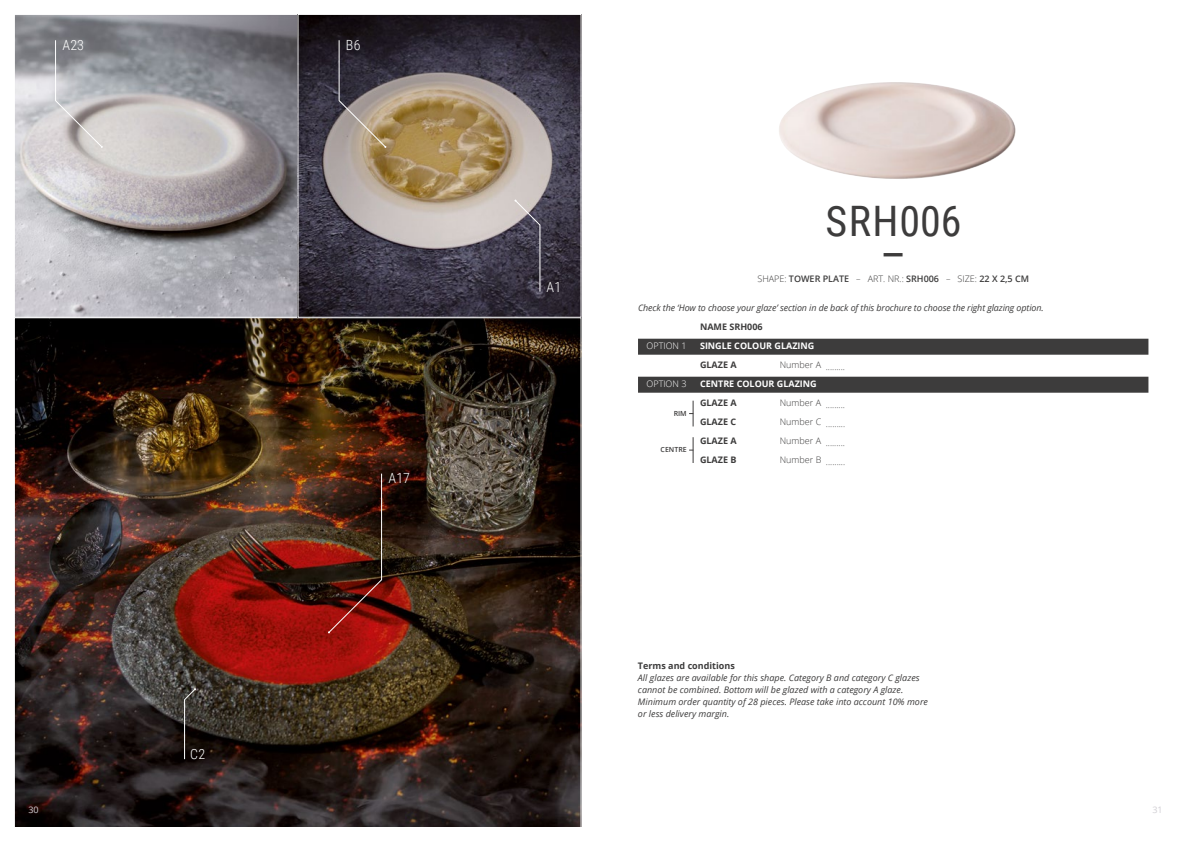
<style>
.page{position:relative;width:1191px;height:842px;background:#fff}
.page>*{position:absolute;margin:0;border:0;box-sizing:border-box;transform-origin:0 0}
.t1{font:46px "Roboto Condensed";color:#3d3c3c}
.t2{font:42px "Roboto Condensed";letter-spacing:.02em;color:#3d3c3c}
.t3{font:300 14px "Roboto Condensed";letter-spacing:.02em;color:#fff}
.t4{font:italic 9px/12px "Open Sans";color:#3d3c3c}
.t5{font:300 9px "Open Sans";color:#3d3c3c}
.t6{font:700 9px "Open Sans";color:#3d3c3c}
.t7{font:600 9px "Open Sans";color:#3d3c3c}
.t8{font:700 9px "Open Sans";color:#fff}
.t9{font:300 9px "Open Sans";color:#fff}
.t10{font:9px "Open Sans";color:#d1cfd4}
.t11{font:600 7px "Open Sans";color:#3d3c3c}
.s1{font-weight:300}
</style>
<div class="page">
<img style="left:16px;top:319px;width:563px;height:507px">
<svg style="left:16px;top:16px;width:280px;height:299px;background:#a6a4a8"></svg>
<div style="left:14px;top:14px;width:284px;height:303px;border:1px solid #fff"></div>
<svg style="left:300px;top:16px;width:279px;height:299px;background:#655b5a"></svg>
<svg style="left:514px;top:200px;width:26px;height:92px;background:#595460"></svg>
<svg style="left:55px;top:40px;width:48px;height:108px;background:#b1b0b2"></svg>
<svg style="left:338px;top:40px;width:48px;height:108px;background:#6c6361"></svg>
<img style="left:328px;top:473px;width:54px;height:160px">
<svg style="left:184px;top:688px;width:12px;height:72px"></svg>
<img style="left:779px;top:82px;width:237px;height:97px">
<div style="left:638px;top:339px;width:510px;height:16px;background:#3d3c3c"></div>
<div style="left:638px;top:377px;width:510px;height:16px;background:#3d3c3c"></div>
<svg style="left:689px;top:401px;width:5px;height:25px"></svg>
<svg style="left:689px;top:437px;width:5px;height:26px"></svg>
<h3 class="t3" style="left:62px;top:35px;width:23px">A23</h3>
<h3 class="t3" style="left:346px;top:35px;width:16px">B6</h3>
<h3 class="t3" style="left:190px;top:744px;width:16px">C2</h3>
<h3 class="t3" style="left:388px;top:468px;width:23px">A17</h3>
<h3 class="t3" style="left:546px;top:277px;width:16px">A1</h3>
<h2 class="t2" style="left:825px;top:191px;width:138px">SRH006</h2>
<p class="t7" style="left:757px;top:272px;width:273px"><span class="s1">SHAPE:</span> TOWER PLATE <span class="s1">– ART. NR.:</span> SRH006 <span class="s1">– SIZE:</span> 22 X 2,5 CM</p>
<h1 class="t1" style="left:880px;top:222px;width:28px">–</h1>
<p class="t4" style="left:638px;top:302px;width:407px">Check the ‘How to choose your glaze’ section in de back of this brochure to choose the right glazing option.</p>
<p class="t6" style="left:700px;top:321px;width:64px">NAME SRH006</p>
<p class="t9" style="left:646px;top:340px;width:41px">OPTION 1</p>
<p class="t8" style="left:700px;top:340px;width:116px">SINGLE COLOUR GLAZING</p>
<p class="t6" style="left:700px;top:359px;width:38px">GLAZE A</p>
<p class="t5" style="left:780px;top:361px;width:67px">Number A .........</p>
<p class="t9" style="left:646px;top:378px;width:41px">OPTION 3</p>
<p class="t8" style="left:700px;top:378px;width:118px">CENTRE COLOUR GLAZING</p>
<p class="t6" style="left:700px;top:397px;width:38px">GLAZE A</p>
<p class="t5" style="left:780px;top:399px;width:67px">Number A .........</p>
<p class="t6" style="left:700px;top:416px;width:38px">GLAZE C</p>
<p class="t5" style="left:780px;top:418px;width:67px">Number C .........</p>
<p class="t6" style="left:700px;top:435px;width:38px">GLAZE A</p>
<p class="t5" style="left:779px;top:437px;width:67px">Number A .........</p>
<p class="t6" style="left:700px;top:454px;width:38px">GLAZE B</p>
<p class="t5" style="left:779px;top:456px;width:67px">Number B .........</p>
<p class="t11" style="left:673px;top:409px;width:15px">RIM</p>
<p class="t11" style="left:660px;top:445px;width:28px">CENTRE</p>
<p class="t6" style="left:638px;top:659px;width:98px">Terms and conditions</p>
<p class="t4" style="left:638px;top:671px;width:291px">All glazes are available for this shape. Category B and category C glazes cannot be combined. Bottom will be glazed with a category A glaze.<br>Minimum order quantity of 28 pieces. Please take into account 10% more or less delivery margin.</p>
<p class="t10" style="left:28px;top:803px;width:12px">30</p>
<p class="t10" style="left:1152px;top:803px;width:12px">31</p>
</div>
